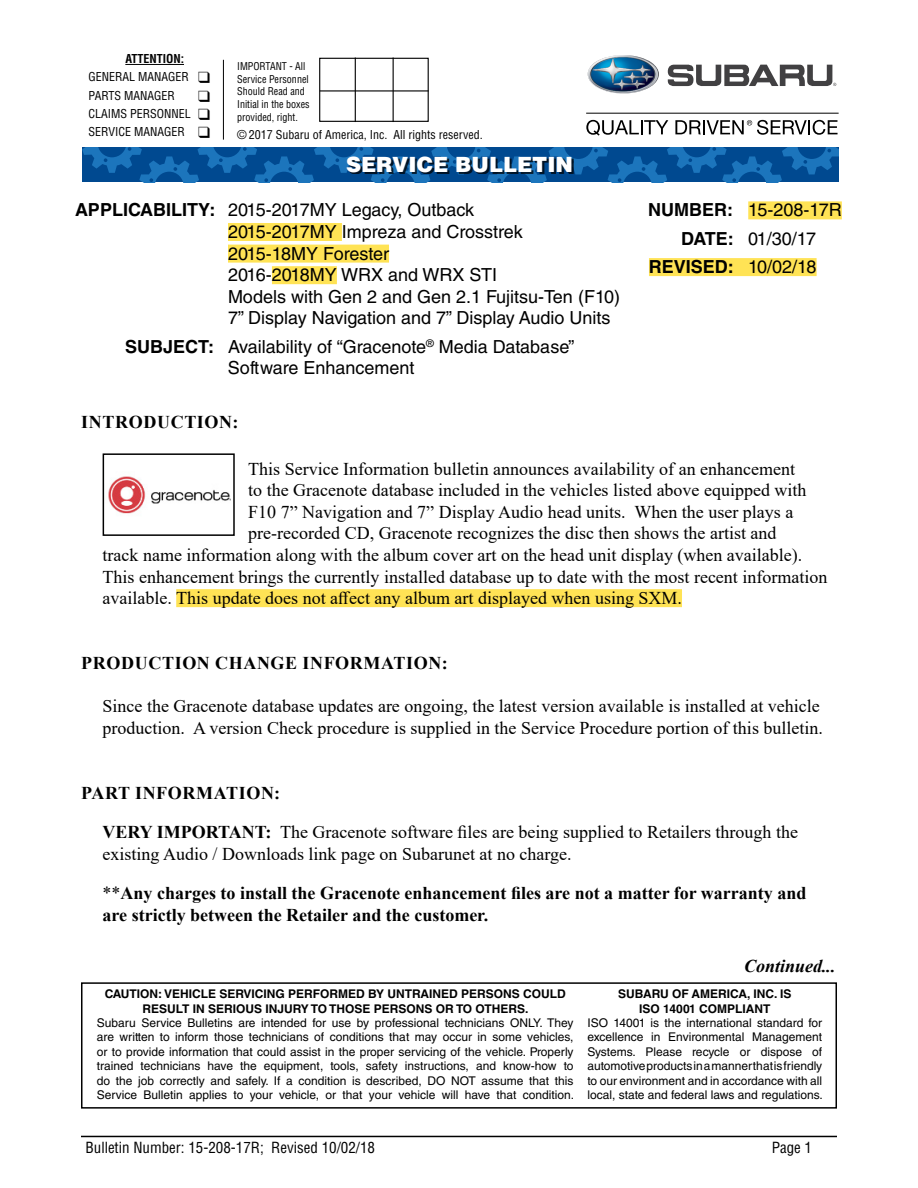
<style>
.page{position:relative;width:918px;height:1188px;background:#fff}
.page>*{position:absolute;margin:0;border:0;box-sizing:border-box;transform-origin:0 0}
.t1{font:900 21px "Helvetica LT Std";color:#fff}
.t2{font:18px/21.6px "Times New Roman";color:#000}
.t3{font:18px/21.6px "Helvetica LT Std";color:#000}
.t4{font:700 18px/21.6px "Times New Roman";color:#000}
.t5{font:700 18px "Times New Roman";letter-spacing:.035em;color:#000}
.t6{font:700 18px "Helvetica LT Std";color:#000}
.t7{font:italic 700 18px "Times New Roman";color:#000}
.t8{font:condensed 15px "Helvetica LT Std";color:#000}
.t9{font:12px/14.4px "Helvetica LT Std";color:#000;text-align:justify}
.t10{font:700 12px/14.4px "Helvetica LT Std";color:#000;text-align:center}
.t11{font:condensed 12px/18.1px "Helvetica LT Std";color:#000}
.t12{font:condensed 10.5px/12.6px "Helvetica LT Std";color:#000;scale:.96 1}
.s1{font-weight:700}
.s2{font-weight:400}
</style>
<div class="page">
<hr style="left:81px;top:1136px;width:756px;height:1px;background:#000">
<div style="left:748px;top:201px;width:94px;height:18px;background:#ffe355"></div>
<div style="left:649px;top:258px;width:168px;height:18px;background:#ffe355"></div>
<div style="left:228px;top:223px;width:114px;height:18px;background:#ffe355"></div>
<div style="left:228px;top:245px;width:161px;height:18px;background:#ffe355"></div>
<div style="left:272px;top:266px;width:65px;height:18px;background:#ffe355"></div>
<div style="left:81px;top:982px;width:756px;height:127px;border:2px solid #000"></div>
<div style="left:176px;top:589px;width:506px;height:18px;background:#ffe355"></div>
<img style="left:108px;top:476px;width:123px;height:38px">
<div style="left:103px;top:453px;width:132px;height:83px;border:2px solid #000"></div>
<svg style="left:82px;top:147px;width:757px;height:35px;background:#09579e"></svg>
<div style="left:348px;top:158px;width:225px;height:16px;background:#000;opacity:.75"></div>
<div style="left:319px;top:58px;width:110px;height:64px;border:1px solid #000"></div>
<hr style="left:355px;top:58px;width:1px;height:64px;background:#000">
<hr style="left:393px;top:58px;width:1px;height:64px;background:#000">
<hr style="left:320px;top:90px;width:109px;height:2px;background:#000">
<hr style="left:125px;top:64px;width:59px;height:1px;background:#000">
<hr style="left:223px;top:60px;width:1px;height:80px;background:#000">
<img style="left:588px;top:55px;width:71px;height:39px">
<svg style="left:668px;top:64px;width:168px;height:22px"></svg>
<hr style="left:586px;top:113px;width:253px;height:1px;background:#000">
<svg style="left:586px;top:120px;width:82px;height:16px"></svg>
<svg style="left:675px;top:120px;width:163px;height:15px"></svg>
<p class="t11" style="left:89px;top:50px;width:123px;text-indent:37px"><span class="s1">ATTENTION:<br></span>GENERAL MANAGER ❑<br>PARTS MANAGER</p>
<p class="t11" style="left:89px;top:104px;width:123px">CLAIMS PERSONNEL ❑<br>SERVICE MANAGER ❑</p>
<p class="t12" style="left:237px;top:60px;width:77px">IMPORTANT - All<br>Service Personnel<br>Should Read and<br>Initial in the boxes provided, right.</p>
<p class="t11" style="left:237px;top:126px;width:247px">© 2017 Subaru of America, Inc. All rights reserved.</p>
<p class="t1" style="left:346px;top:151px;width:229px">SERVICE BULLETIN</p>
<p class="t3" style="left:228px;top:199px;width:394px;text-indent:-153px"><span class="s1">APPLICABILITY:</span> 2015-2017MY Legacy, Outback<br>2015-2017MY Impreza and Crosstrek<br>2015-18MY Forester<br>2016-2018MY WRX and WRX STI<br>Models with Gen 2 and Gen 2.1 Fujitsu-Ten (F10)<br>7” Display Navigation and 7” Display Audio Units</p>
<p class="t3" style="left:228px;top:336px;width:348px;text-indent:-103px"><span class="s1">SUBJECT:</span> Availability of “Gracenote<sup>®</sup> Media Database”<br>Software Enhancement</p>
<p class="t5" style="left:81px;top:409px;width:159px">INTRODUCTION:</p>
<p class="t3" style="left:648px;top:199px;width:195px"><span class="s1">NUMBER:</span> 15-208-17R</p>
<p class="t3" style="left:681px;top:228px;width:136px"><span class="s1">DATE:</span> 01/30/17</p>
<p class="t6" style="left:649px;top:256px;width:169px">REVISED: <span class="s2">10/02/18</span></p>
<p class="t2" style="left:248px;top:457px;width:548px">This Service Information bulletin announces availability of an enhancement</p>
<p class="t2" style="left:248px;top:479px;width:560px">to the Gracenote database included in the vehicles listed above equipped with</p>
<p class="t2" style="left:248px;top:500px;width:547px">F10 7” Navigation and 7” Display Audio head units. When the user plays a</p>
<p class="t2" style="left:248px;top:522px;width:530px">pre-recorded CD, Gracenote recognizes the disc then shows the artist and</p>
<p class="t2" style="left:103px;top:544px;width:701px">track name information along with the album cover art on the head unit display (when available).</p>
<p class="t2" style="left:103px;top:565px;width:726px">This enhancement brings the currently installed database up to date with the most recent information</p>
<p class="t2" style="left:103px;top:587px;width:581px">available. This update does not affect any album art displayed when using SXM.</p>
<p class="t5" style="left:81px;top:650px;width:368px">PRODUCTION CHANGE INFORMATION:</p>
<p class="t2" style="left:103px;top:695px;width:722px">Since the Gracenote database updates are ongoing, the latest version available is installed at vehicle production. A version Check procedure is supplied in the Service Procedure portion of this bulletin.</p>
<p class="t5" style="left:81px;top:780px;width:201px">PART INFORMATION:</p>
<p class="t2" style="left:103px;top:821px;width:697px"><span class="s1">VERY IMPORTANT:</span> The Gracenote software files are being supplied to Retailers through the existing Audio / Downloads link page on Subarunet at no charge.</p>
<p class="t4" style="left:103px;top:882px;width:705px"><span class="s2">**</span>Any charges to install the Gracenote enhancement files are not a matter for warranty and are strictly between the Retailer and the customer.</p>
<p class="t10" style="left:105px;top:987px;width:463px">CAUTION: VEHICLE SERVICING PERFORMED BY UNTRAINED PERSONS COULD<br>RESULT IN SERIOUS INJURY TO THOSE PERSONS OR TO OTHERS.</p>
<p class="t9" style="left:97px;top:1016px;width:479px">Subaru Service Bulletins are intended for use by professional technicians ONLY. They are written to inform those technicians of conditions that may occur in some vehicles, or to provide information that could assist in the proper servicing of the vehicle. Properly trained technicians have the equipment, tools, safety instructions, and know-how to do the job correctly and safely. If a condition is described, DO NOT assume that this Service Bulletin applies to your vehicle, or that your vehicle will have that condition.</p>
<p class="t7" style="left:744px;top:953px;width:93px">Continued...</p>
<p class="t10" style="left:618px;top:987px;width:175px">SUBARU OF AMERICA, INC. IS<br>ISO 14001 COMPLIANT</p>
<p class="t9" style="left:588px;top:1016px;width:237px">ISO 14001 is the international standard for excellence in Environmental Management Systems. Please recycle or dispose of automotive products in a manner that is friendly to our environment and in accordance with all local, state and federal laws and regulations.</p>
<p class="t8" style="left:86px;top:1138px;width:291px">Bulletin Number: 15-208-17R; Revised 10/02/18</p>
<p class="t8" style="left:772px;top:1138px;width:42px">Page 1</p>
</div>
